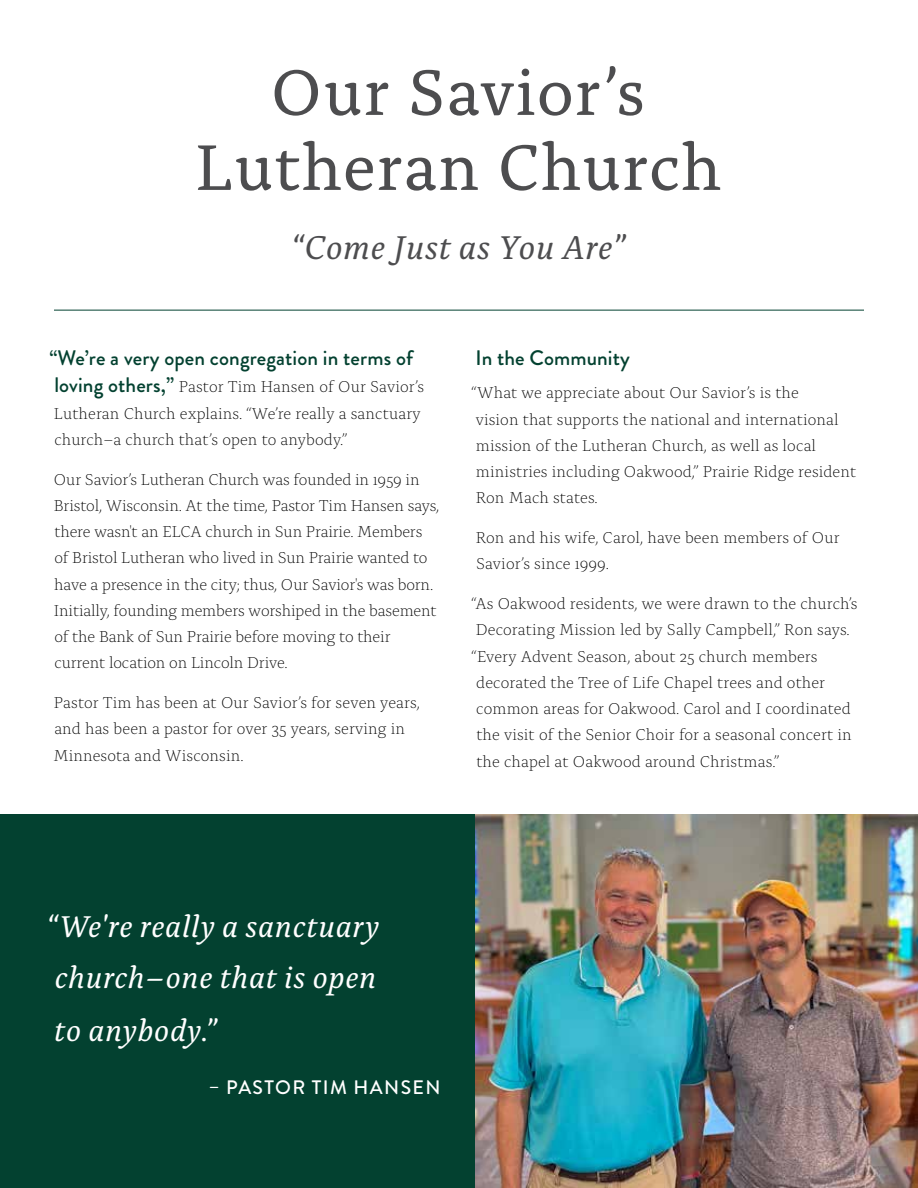
<style>
.page{position:relative;width:918px;height:1188px;background:#fff}
.page>*{position:absolute;margin:0;border:0;box-sizing:border-box;transform-origin:0 0}
.t1{font:67.5px/75px "Alda OT";letter-spacing:.015em;color:#4d4d4f;text-align:center}
.t2{font:italic 34.5px "Alda OT";letter-spacing:.02em;color:#4d4d4f}
.t3{font:italic 31.5px/51.8px "Alda OT";letter-spacing:.025em;color:#fff;text-align:justify}
.t4{font:500 21px "Brandon Grotesque";letter-spacing:.005em;color:#034130}
.t5{font:500 19.5px "Brandon Grotesque";letter-spacing:.07em;color:#fff}
.t6{font:300 16.5px/26.2px "Alda OT";letter-spacing:.005em;color:#000}
.s1{font-family:"Brandon Grotesque";font-weight:500;font-size:21px;color:#034130}
</style>
<div class="page">
<hr style="left:54px;top:310px;width:810px;height:1px;background:#034130">
<div style="left:0;top:814px;width:476px;height:374px;background:#034130"></div>
<img style="left:476px;top:814px;width:442px;height:374px">
<h1 class="t1" style="left:195px;top:61px;width:528px">Our Savior’s<br>Lutheran Church</h1>
<h2 class="t2" style="left:291px;top:233px;width:336px">“Come Just as You Are”</h2>
<p class="t4" style="left:49px;top:344px;width:365px">“We’re a very open congregation in terms of</p>
<p class="t6" style="left:54px;top:375px;width:372px"><span class="s1">loving others,”</span> Pastor Tim Hansen of Our Savior’s<br>Lutheran Church explains. “We’re really a sanctuary church–a church that’s open to anybody.”</p>
<p class="t6" style="left:54px;top:467px;width:387px">Our Savior’s Lutheran Church was founded in 1959 in Bristol, Wisconsin. At the time, Pastor Tim Hansen says, there wasn't an ELCA church in Sun Prairie. Members of Bristol Lutheran who lived in Sun Prairie wanted to have a presence in the city; thus, Our Savior's was born.<br>Initially, founding members worshiped in the basement of the Bank of Sun Prairie before moving to their current location on Lincoln Drive.</p>
<p class="t6" style="left:53px;top:691px;width:368px">Pastor Tim has been at Our Savior’s for seven years, and has been a pastor for over 35 years, serving in<br>Minnesota and Wisconsin.</p>
<p class="t4" style="left:476px;top:344px;width:156px">In the Community</p>
<p class="t6" style="left:472px;top:381px;width:386px">“What we appreciate about Our Savior’s is the<br>vision that supports the national and international mission of the Lutheran Church, as well as local ministries including Oakwood,” Prairie Ridge resident Ron Mach states.</p>
<p class="t6" style="left:476px;top:526px;width:365px">Ron and his wife, Carol, have been members of Our<br>Savior’s since 1999.</p>
<p class="t6" style="left:472px;top:592px;width:388px">“As Oakwood residents, we were drawn to the church’s Decorating Mission led by Sally Campbell,” Ron says. “Every Advent Season, about 25 church members decorated the Tree of Life Chapel trees and other common areas for Oakwood. Carol and I coordinated the visit of the Senior Choir for a seasonal concert in the chapel at Oakwood around Christmas.”</p>
<h3 class="t3" style="left:46px;top:904px;width:335px">“We're really a sanctuary church–one that is open to anybody.”</h3>
<p class="t5" style="left:209px;top:1074px;width:233px">– PASTOR TIM HANSEN</p>
</div>
